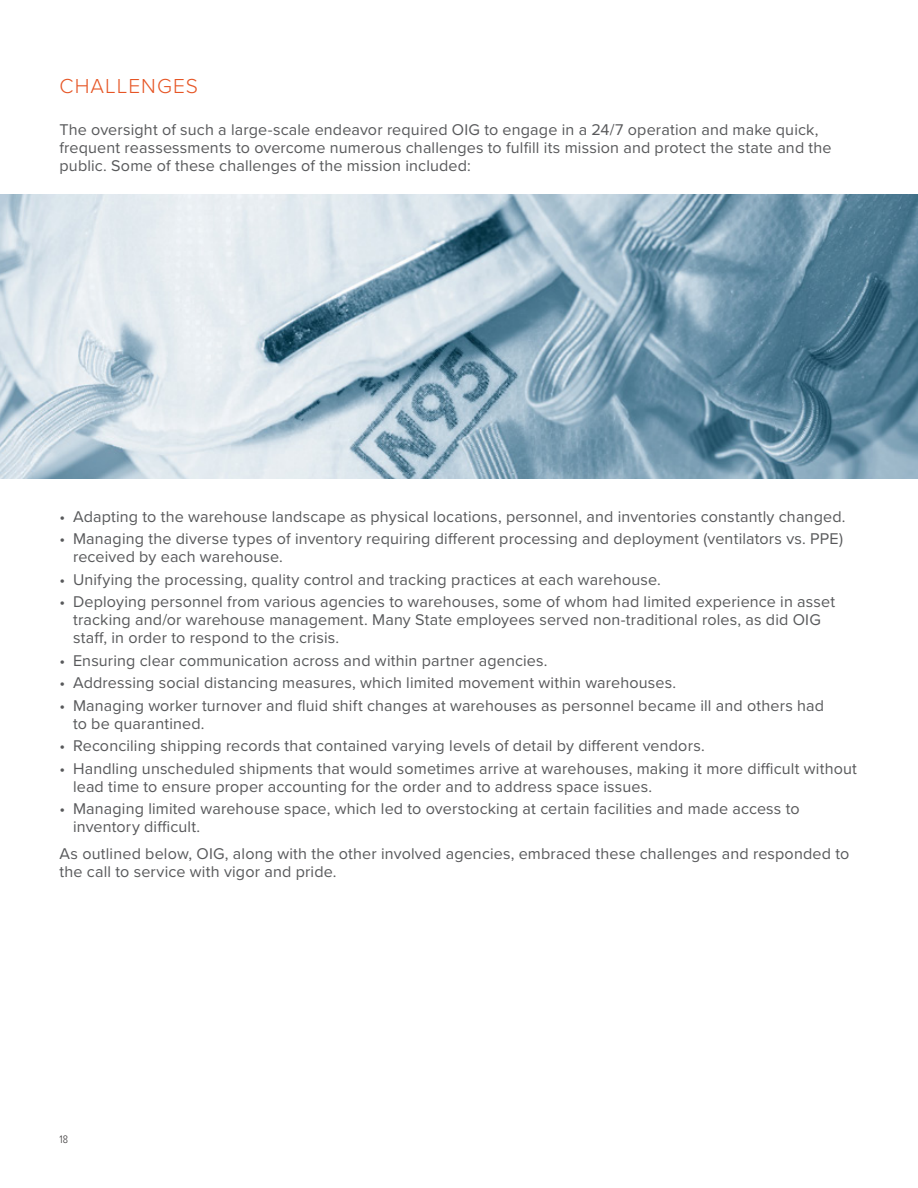
<style>
.page{position:relative;width:918px;height:1188px;background:#fff}
.page>*{position:absolute;margin:0;border:0;box-sizing:border-box;transform-origin:0 0}
.t1{font:300 21px "Proxima Nova";letter-spacing:.05em;color:#e65525}
.Body_Copy{font:16.2px/18px "Proxima Nova";letter-spacing:.01em;color:#58595b}
.t2{font:300 11.25px "Proxima Nova Cond";color:#333132}
</style>
<div class="page">
<img style="left:0;top:194px;width:918px;height:285px">
<h2 class="t1" style="left:60px;top:70px;width:140px">CHALLENGES</h2>
<p class="Body_Copy" style="left:60px;top:120px;width:774px">The oversight of such a large-scale endeavor required OIG to engage in a 24/7 operation and make quick, frequent reassessments to overcome numerous challenges to fulfill its mission and protect the state and the public. Some of these challenges of the mission included:</p>
<p class="Body_Copy" style="left:60px;top:507px;width:787px">• Adapting to the warehouse landscape as physical locations, personnel, and inventories constantly changed.</p>
<p class="Body_Copy" style="left:73px;top:529px;width:771px;text-indent:-14px">• Managing the diverse types of inventory requiring different processing and deployment (ventilators vs. PPE) received by each warehouse.</p>
<p class="Body_Copy" style="left:60px;top:570px;width:603px">• Unifying the processing, quality control and tracking practices at each warehouse.</p>
<p class="Body_Copy" style="left:73px;top:592px;width:764px;text-indent:-14px">• Deploying personnel from various agencies to warehouses, some of whom had limited experience in asset tracking and/or warehouse management. Many State employees served non-traditional roles, as did OIG staff, in order to respond to the crisis.</p>
<p class="Body_Copy" style="left:60px;top:651px;width:489px">• Ensuring clear communication across and within partner agencies.</p>
<p class="Body_Copy" style="left:60px;top:673px;width:618px">• Addressing social distancing measures, which limited movement within warehouses.</p>
<p class="Body_Copy" style="left:73px;top:696px;width:753px;text-indent:-14px">• Managing worker turnover and fluid shift changes at warehouses as personnel became ill and others had to be quarantined.</p>
<p class="Body_Copy" style="left:60px;top:736px;width:647px">• Reconciling shipping records that contained varying levels of detail by different vendors.</p>
<p class="Body_Copy" style="left:73px;top:759px;width:785px;text-indent:-14px">• Handling unscheduled shipments that would sometimes arrive at warehouses, making it more difficult without lead time to ensure proper accounting for the order and to address space issues.</p>
<p class="Body_Copy" style="left:73px;top:799px;width:728px;text-indent:-14px">• Managing limited warehouse space, which led to overstocking at certain facilities and made access to inventory difficult.</p>
<p class="Body_Copy" style="left:60px;top:844px;width:791px">As outlined below, OIG, along with the other involved agencies, embraced these challenges and responded to the call to service with vigor and pride.</p>
<p class="t2" style="left:60px;top:1131px;width:10px">18</p>
</div>
